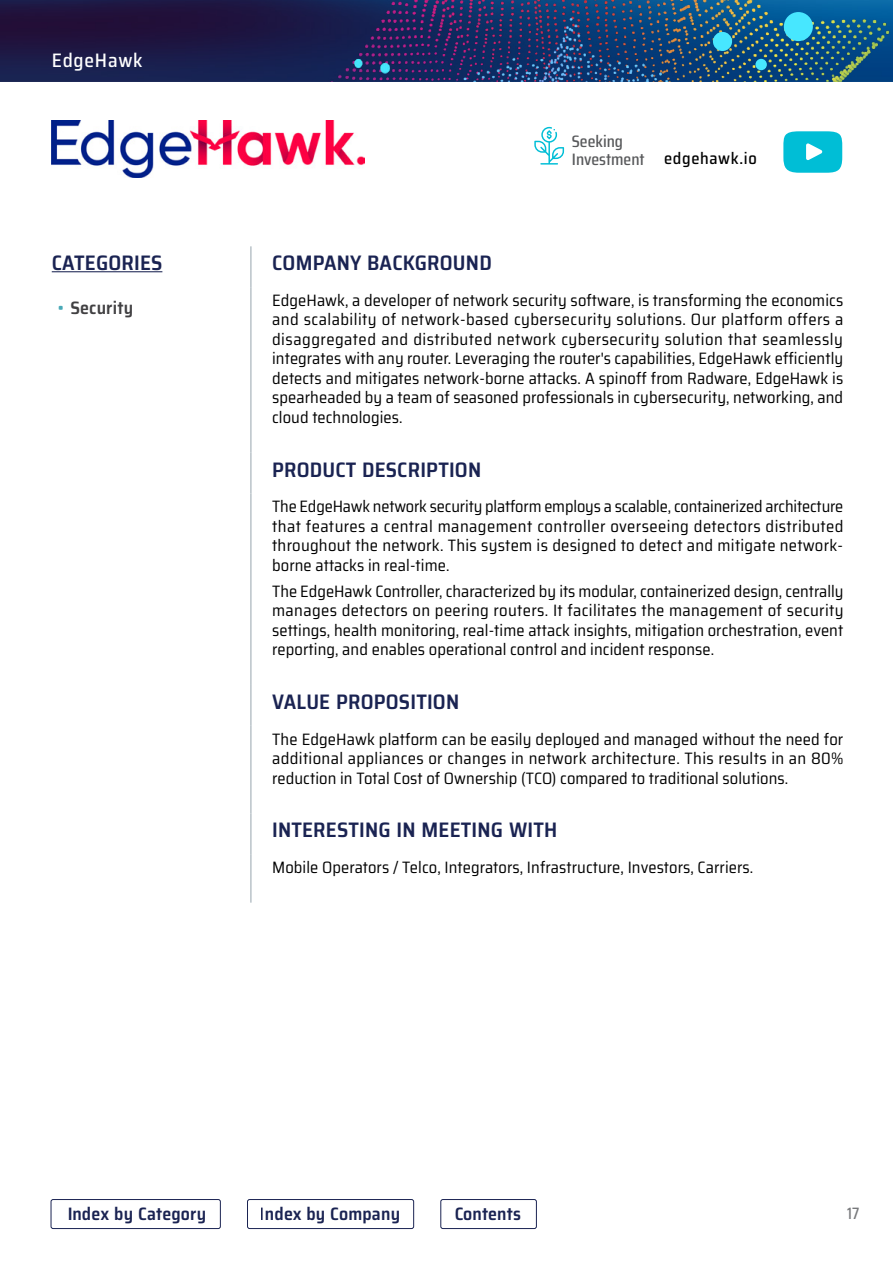
<style>
.page{position:relative;width:893px;height:1263px;background:#fff}
.page>*{position:absolute;margin:0;border:0;box-sizing:border-box;transform-origin:0 0}
.t1{font:600 semi-condensed 21px "Saira";letter-spacing:.01em;color:#1a2352}
.t2{font:500 semi-condensed 19.5px "Saira";letter-spacing:.04em;color:#fff}
.t3{font:600 semi-condensed 18px "Saira";letter-spacing:.01em;color:#1a2352}
.t4{font:600 semi-condensed 18px "Saira";letter-spacing:.01em;color:#414042}
.t5{font:semi-condensed 16.5px/19.5px "Saira";letter-spacing:.005em;color:#000;text-align:justify}
.t6{font:500 16.5px/17.5px "Saira Condensed";color:#58595b;scale:1.1 1}
.t7{font:500 semi-condensed 16.5px "Saira";letter-spacing:.04em;color:#000}
.t8{font:500 semi-condensed 16.5px "Saira";color:#77787b;scale:.9 1}
.s1{color:#49a9b7}
</style>
<div class="page">
<img style="left:0;top:0;width:232px;height:82px">
<img style="left:232px;top:0;width:661px;height:82px">
<div style="left:784px;top:12px;width:29px;height:29px;background:#47e7ff;border-radius:50%"></div>
<div style="left:755px;top:59px;width:12px;height:11px;background:#47e7ff;border-radius:50%"></div>
<div style="left:713px;top:32px;width:19px;height:19px;background:#47e7ff;border-radius:50%"></div>
<div style="left:51px;top:1199px;width:170px;height:30px;border:1px solid #1a2352;border-radius:2px"></div>
<div style="left:247px;top:1199px;width:167px;height:30px;border:1px solid #1a2352;border-radius:2px"></div>
<div style="left:440px;top:1199px;width:97px;height:30px;border:1px solid #1a2352;border-radius:2px"></div>
<hr style="left:250px;top:453px;width:2px;height:41px;background:#b9c3c9">
<hr style="left:250px;top:287px;width:2px;height:166px;background:#b9c3c9">
<hr style="left:250px;top:494px;width:2px;height:191px;background:#b9c3c9">
<hr style="left:250px;top:726px;width:2px;height:87px;background:#b9c3c9">
<hr style="left:250px;top:813px;width:2px;height:41px;background:#b9c3c9">
<hr style="left:250px;top:854px;width:2px;height:49px;background:#b9c3c9">
<hr style="left:250px;top:685px;width:2px;height:41px;background:#b9c3c9">
<hr style="left:250px;top:246px;width:2px;height:41px;background:#b9c3c9">
<svg style="left:783px;top:131px;width:59px;height:42px;background:#21c6db"></svg>
<hr style="left:52px;top:271px;width:110px;height:1px;background:#1a2352">
<svg style="left:534px;top:127px;width:30px;height:38px"></svg>
<img style="left:51px;top:121px;width:313px;height:56px">
<p class="t2" style="left:52px;top:45px;width:92px">EdgeHawk</p>
<p class="t6" style="left:572px;top:132px;width:68px">Seeking<br>Investment</p>
<p class="t7" style="left:664px;top:146px;width:94px">edgehawk.io</p>
<p class="t1" style="left:52px;top:247px;width:112px">CATEGORIES</p>
<p class="t1" style="left:272px;top:247px;width:221px">COMPANY BACKGROUND</p>
<p class="t4" style="left:58px;top:294px;width:77px"><span class="s1">•</span> Security</p>
<p class="t5" style="left:272px;top:290px;width:573px">EdgeHawk, a developer of network security software, is transforming the economics and scalability of network-based cybersecurity solutions. Our platform offers a disaggregated and distributed network cybersecurity solution that seamlessly integrates with any router. Leveraging the router's capabilities, EdgeHawk efficiently detects and mitigates network-borne attacks. A spinoff from Radware, EdgeHawk is spearheaded by a team of seasoned professionals in cybersecurity, networking, and cloud technologies.</p>
<p class="t1" style="left:272px;top:453px;width:211px">PRODUCT DESCRIPTION</p>
<p class="t5" style="left:272px;top:496px;width:573px">The EdgeHawk network security platform employs a scalable, containerized architecture that features a central management controller overseeing detectors distributed throughout the network. This system is designed to detect and mitigate network&shy;borne attacks in real-time.</p>
<p class="t5" style="left:272px;top:581px;width:573px">The EdgeHawk Controller, characterized by its modular, containerized design, centrally manages detectors on peering routers. It facilitates the management of security settings, health monitoring, real-time attack insights, mitigation orchestration, event reporting, and enables operational control and incident response.</p>
<p class="t1" style="left:272px;top:685px;width:189px">VALUE PROPOSITION</p>
<p class="t5" style="left:272px;top:729px;width:573px">The EdgeHawk platform can be easily deployed and managed without the need for additional appliances or changes in network architecture. This results in an 80% reduction in Total Cost of Ownership (TCO) compared to traditional solutions.</p>
<p class="t1" style="left:272px;top:814px;width:287px">INTERESTING IN MEETING WITH</p>
<p class="t5" style="left:272px;top:857px;width:483px">Mobile Operators / Telco, Integrators, Infrastructure, Investors, Carriers.</p>
<p class="t3" style="left:67px;top:1200px;width:140px">Index by Category</p>
<p class="t3" style="left:260px;top:1200px;width:142px">Index by Company</p>
<p class="t3" style="left:454px;top:1200px;width:69px">Contents</p>
<p class="t8" style="left:847px;top:1200px;width:15px">17</p>
</div>
